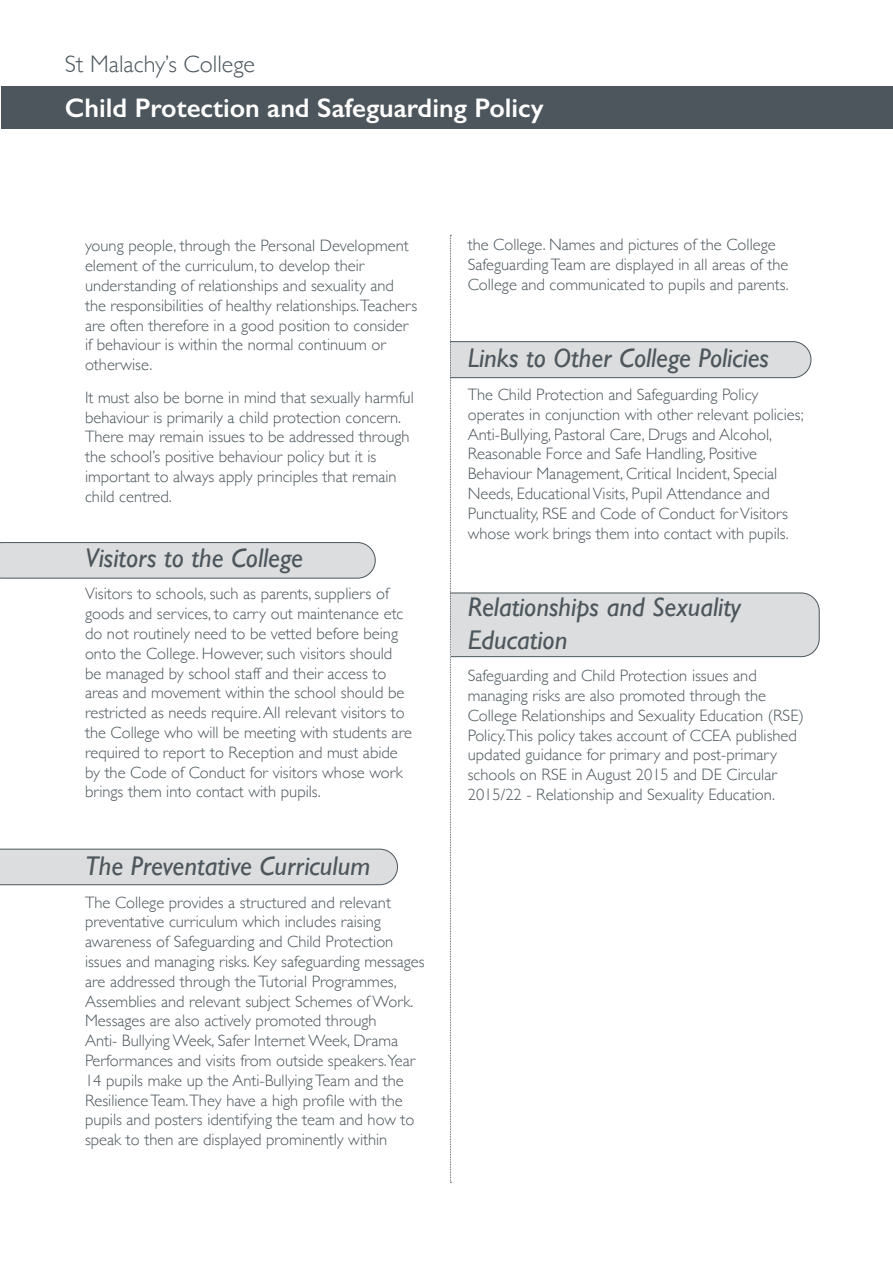
<style>
.page{position:relative;width:893px;height:1263px;background:#fff}
.page>*{position:absolute;margin:0;border:0;box-sizing:border-box;transform-origin:0 0}
.t1{font:italic 27px/32.4px "Gill Sans";color:#4c565c}
.t2{font:600 27px "Gill Sans";color:#fff}
.t3{font:300 24px "Gill Sans";color:#4c565c}
.t4{font:300 16.5px/19.8px "Gill Sans";color:#4c565c}
</style>
<div class="page">
<div style="left:1px;top:87px;width:892px;height:42px;background:#4c565c"></div>
<div style="left:429px;top:593px;width:390px;height:64px;background:#dbddde;border-radius:18px"></div>
<div style="left:428px;top:593px;width:392px;height:64px;border:1px solid #4c565c;border-radius:18px"></div>
<div style="left:0;top:849px;width:398px;height:36px;background:#dbddde"></div>
<div style="left:425px;top:342px;width:386px;height:36px;background:#dbddde;border-radius:18px"></div>
<div style="left:425px;top:341px;width:386px;height:37px;border:1px solid #4c565c;border-radius:18px"></div>
<div style="left:423px;top:588px;width:27px;height:74px;background:#fff"></div>
<svg style="left:450px;top:235px;width:1px;height:948px"></svg>
<svg style="left:0;top:542px;width:376px;height:36px;background:#d5d8d9"></svg>
<div style="left:423px;top:313px;width:27px;height:74px;background:#fff"></div>
<h2 class="t3" style="left:65px;top:45px;width:192px">St Malachy’s College</h2>
<h1 class="t2" style="left:65px;top:91px;width:480px">Child Protection and Safeguarding Policy</h1>
<p class="t4" style="left:85px;top:235px;width:334px">young people, through the Personal Development element of the curriculum, to develop their understanding of relationships and sexuality and the responsibilities of healthy relationships.Teachers are often therefore in a good position to consider if behaviour is within the normal continuum or otherwise.</p>
<p class="t4" style="left:85px;top:387px;width:330px">It must also be borne in mind that sexually harmful behaviour is primarily a child protection concern.<br>There may remain issues to be addressed through the school’s positive behaviour policy but it is important to always apply principles that remain child centred.</p>
<h1 class="t1" style="left:85px;top:541px;width:219px">Visitors to the College</h1>
<p class="t4" style="left:85px;top:583px;width:329px">Visitors to schools, such as parents, suppliers of goods and services, to carry out maintenance etc do not routinely need to be vetted before being onto the College. However, such visitors should be managed by school staff and their access to areas and movement within the school should be restricted as needs require. All relevant visitors to the College who will be meeting with students are required to report to Reception and must abide by the Code of Conduct for visitors whose work brings them into contact with pupils.</p>
<h1 class="t1" style="left:85px;top:850px;width:287px">The Preventative Curriculum</h1>
<p class="t4" style="left:85px;top:891px;width:341px">The College provides a structured and relevant preventative curriculum which includes raising awareness of Safeguarding and Child Protection issues and managing risks. Key safeguarding messages are addressed through the Tutorial Programmes, Assemblies and relevant subject Schemes of Work.<br>Messages are also actively promoted through<br>Anti- Bullying Week, Safer Internet Week, Drama Performances and visits from outside speakers.Year 14 pupils make up the Anti-Bullying Team and the Resilience Team.They have a high profile with the pupils and posters identifying the team and how to speak to then are displayed prominently within</p>
<p class="t4" style="left:468px;top:234px;width:322px">the College. Names and pictures of the College<br>Safeguarding Team are displayed in all areas of the<br>College and communicated to pupils and parents.</p>
<h1 class="t1" style="left:468px;top:342px;width:303px">Links to Other College Policies</h1>
<p class="t4" style="left:468px;top:384px;width:337px">The Child Protection and Safeguarding Policy operates in conjunction with other relevant policies; Anti-Bullying, Pastoral Care, Drugs and Alcohol, Reasonable Force and Safe Handling, Positive Behaviour Management, Critical Incident, Special Needs, Educational Visits, Pupil Attendance and Punctuality, RSE and Code of Conduct for Visitors whose work brings them into contact with pupils.</p>
<h1 class="t1" style="left:468px;top:591px;width:275px">Relationships and Sexuality<br>Education</h1>
<p class="t4" style="left:468px;top:665px;width:338px">Safeguarding and Child Protection issues and managing risks are also promoted through the College Relationships and Sexuality Education (RSE)<br>Policy.This policy takes account of CCEA published updated guidance for primary and post-primary schools on RSE in August 2015 and DE Circular 2015/22 - Relationship and Sexuality Education.</p>
</div>
